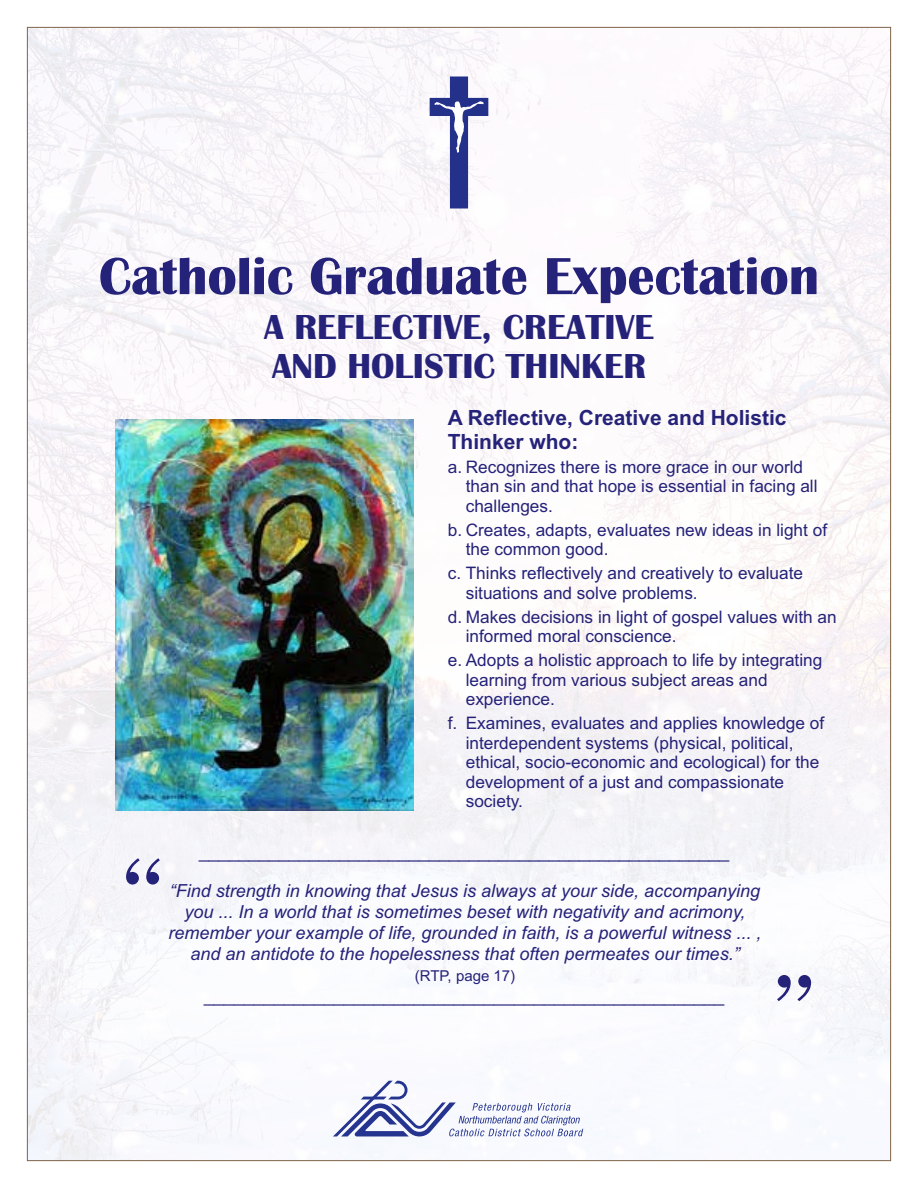
<style>
.page{position:relative;width:918px;height:1188px;background:#fff}
.page>*{position:absolute;margin:0;border:0;box-sizing:border-box;transform-origin:0 0}
.t1{font:108px "Bellevue";color:#252279}
.t2{font:700 54px "Britannic";color:#252279}
.t3{font:700 36px "Britannic";color:#252279}
.t4{font:700 21px/24px "Arial";color:#252279}
.t5{font:italic 18px/21px "Arial";color:#252279;text-align:center}
.t6{font:17.25px/19.5px "Arial";color:#252279}
.t7{font:15px "Arial";color:#252279}
</style>
<div class="page">
<img style="left:29px;top:29px;width:860px;height:1130px">
<svg style="left:430px;top:76px;width:58px;height:132px"></svg>
<img style="left:115px;top:420px;width:298px;height:391px">
<svg style="left:333px;top:1081px;width:250px;height:55px"></svg>
<p class="t2" style="left:99px;top:258px;width:722px">Catholic Graduate Expectation</p>
<p class="t3" style="left:264px;top:315px;width:391px">A REFLECTIVE, CREATIVE</p>
<p class="t3" style="left:272px;top:354px;width:376px">AND HOLISTIC THINKER</p>
<p class="t4" style="left:448px;top:408px;width:340px">A Reflective, Creative and Holistic<br>Thinker who:</p>
<p class="t6" style="left:466px;top:459px;width:353px;text-indent:-18px">a. Recognizes there is more grace in our world than sin and that hope is essential in facing all challenges.</p>
<p class="t6" style="left:466px;top:522px;width:363px;text-indent:-18px">b. Creates, adapts, evaluates new ideas in light of the common good.</p>
<p class="t6" style="left:466px;top:565px;width:339px;text-indent:-18px">c. Thinks reflectively and creatively to evaluate situations and solve problems.</p>
<p class="t6" style="left:466px;top:609px;width:373px;text-indent:-18px">d. Makes decisions in light of gospel values with an informed moral conscience.</p>
<p class="t6" style="left:466px;top:652px;width:358px;text-indent:-18px">e. Adopts a holistic approach to life by integrating learning from various subject areas and experience.</p>
<p class="t6" style="left:466px;top:715px;width:360px;text-indent:-18px">f. Examines, evaluates and applies knowledge of interdependent systems (physical, political, ethical, socio-economic and ecological) for the development of a just and compassionate society.</p>
<p class="t1" style="left:102px;top:856px;width:44px">“</p>
<p class="t5" style="left:200px;top:843px;width:532px">_____________________________________________________</p>
<p class="t5" style="left:168px;top:882px;width:595px">“Find strength in knowing that Jesus is always at your side, accompanying you ... In a world that is sometimes beset with negativity and acrimony, remember your example of life, grounded in faith, is a powerful witness ... , and an antidote to the hopelessness that often permeates our times.”</p>
<p class="t7" style="left:415px;top:970px;width:102px">(RTP, page 17)</p>
<p class="t5" style="left:205px;top:987px;width:522px">____________________________________________________</p>
<p class="t1" style="left:751px;top:973px;width:44px">”</p>
</div>
